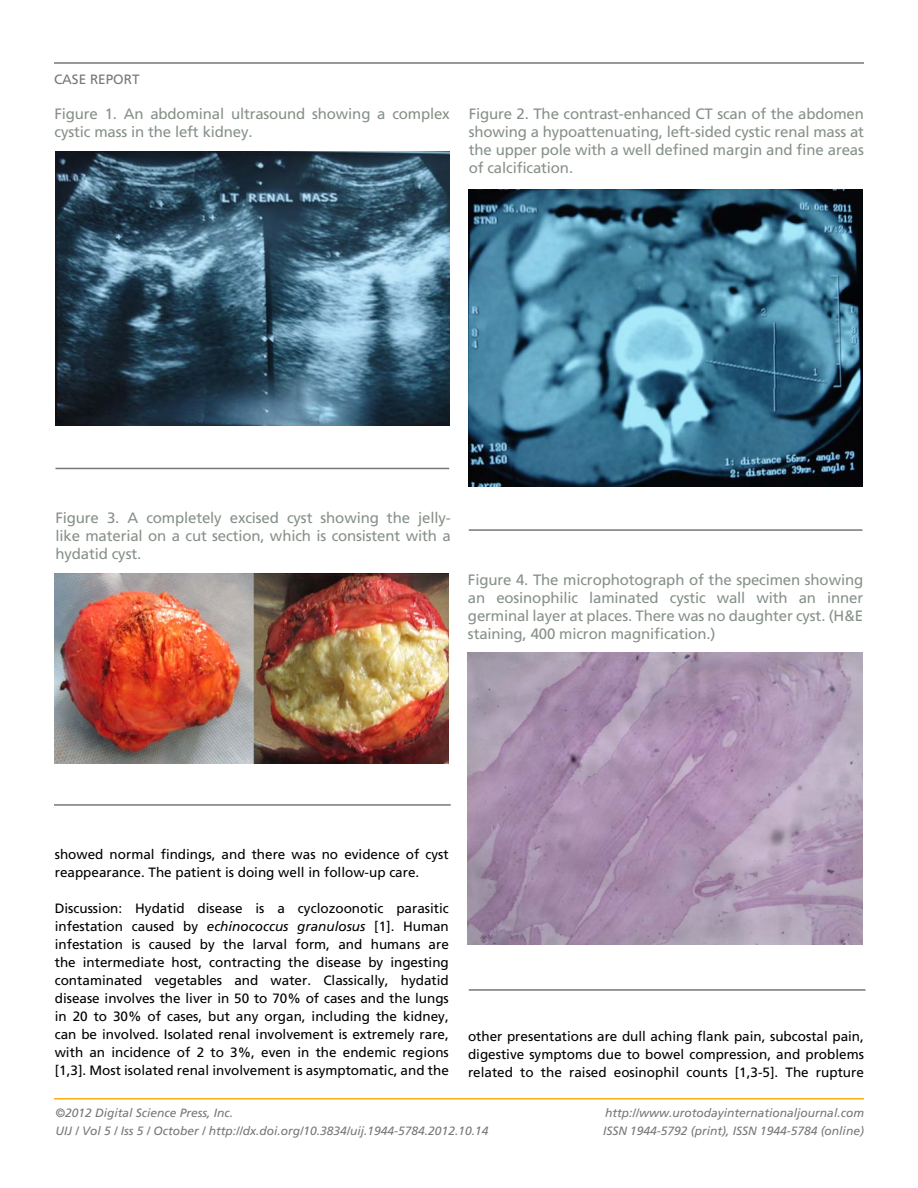
<style>
.page{position:relative;width:918px;height:1188px;background:#fff}
.page>*{position:absolute;margin:0;border:0;box-sizing:border-box;transform-origin:0 0}
.t1{font:15px/18px "Frutiger";letter-spacing:-.01em;color:#869188;text-align:justify}
.t2{font:13.5px/18px "Frutiger";color:#000;text-align:justify}
.t3{font:13.5px "Frutiger";color:#757779}
.t4{font:italic 12px/18px "Frutiger";color:#757779}
.s1{font-style:italic}
</style>
<div class="page">
<hr style="left:54px;top:1098px;width:810px;height:2px;background:#fcaf1a">
<hr style="left:54px;top:62px;width:810px;height:2px;background:#757779">
<img style="left:55px;top:151px;width:395px;height:275px">
<hr style="left:56px;top:468px;width:393px;height:1px;background:#757779">
<img style="left:468px;top:189px;width:395px;height:298px">
<hr style="left:469px;top:529px;width:393px;height:2px;background:#757779">
<img style="left:54px;top:573px;width:395px;height:190px">
<img style="left:468px;top:653px;width:394px;height:292px">
<hr style="left:54px;top:804px;width:397px;height:2px;background:#757779">
<hr style="left:469px;top:989px;width:396px;height:2px;background:#757779">
<p class="t3" style="left:54px;top:72px;width:87px">Case report</p>
<p class="t1" style="left:55px;top:105px;width:397px">Figure 1. An abdominal ultrasound showing a complex cystic mass in the left kidney.</p>
<p class="t1" style="left:469px;top:105px;width:397px">Figure 2. The contrast-enhanced CT scan of the abdomen showing a hypoattenuating, left-sided cystic renal mass at the upper pole with a well defined margin and fine areas of calcification.</p>
<p class="t1" style="left:55px;top:509px;width:397px">Figure 3. A completely excised cyst showing the jelly&shy;like material on a cut section, which is consistent with a hydatid cyst.</p>
<p class="t1" style="left:468px;top:571px;width:397px">Figure 4. The microphotograph of the specimen showing an eosinophilic laminated cystic wall with an inner germinal layer at places. There was no daughter cyst. (H&amp;E staining, 400 micron magnification.)</p>
<p class="t2" style="left:55px;top:845px;width:396px">showed normal findings, and there was no evidence of cyst reappearance. The patient is doing well in follow-up care.</p>
<p class="t2" style="left:55px;top:899px;width:396px">Discussion: Hydatid disease is a cyclozoonotic parasitic infestation caused by <span class="s1">echinococcus granulosus</span> [1]. Human infestation is caused by the larval form, and humans are the intermediate host, contracting the disease by ingesting contaminated vegetables and water. Classically, hydatid disease involves the liver in 50 to 70% of cases and the lungs in 20 to 30% of cases, but any organ, including the kidney, can be involved. Isolated renal involvement is extremely rare, with an incidence of 2 to 3%, even in the endemic regions [1,3]. Most isolated renal involvement is asymptomatic, and the</p>
<p class="t2" style="left:468px;top:1027px;width:397px">other presentations are dull aching flank pain, subcostal pain, digestive symptoms due to bowel compression, and problems related to the raised eosinophil counts [1,3-5]. The rupture</p>
<p class="t4" style="left:56px;top:1104px;width:434px">©2012 Digital Science Press, Inc.<br>UIJ / Vol 5 / Iss 5 / October / http://dx.doi.org/10.3834/uij.1944-5784.2012.10.14</p>
<p class="t4" style="left:603px;top:1104px;width:262px">http://www.urotodayinternationaljournal.com<br>ISSN 1944-5792 (print), ISSN 1944-5784 (online)</p>
</div>
